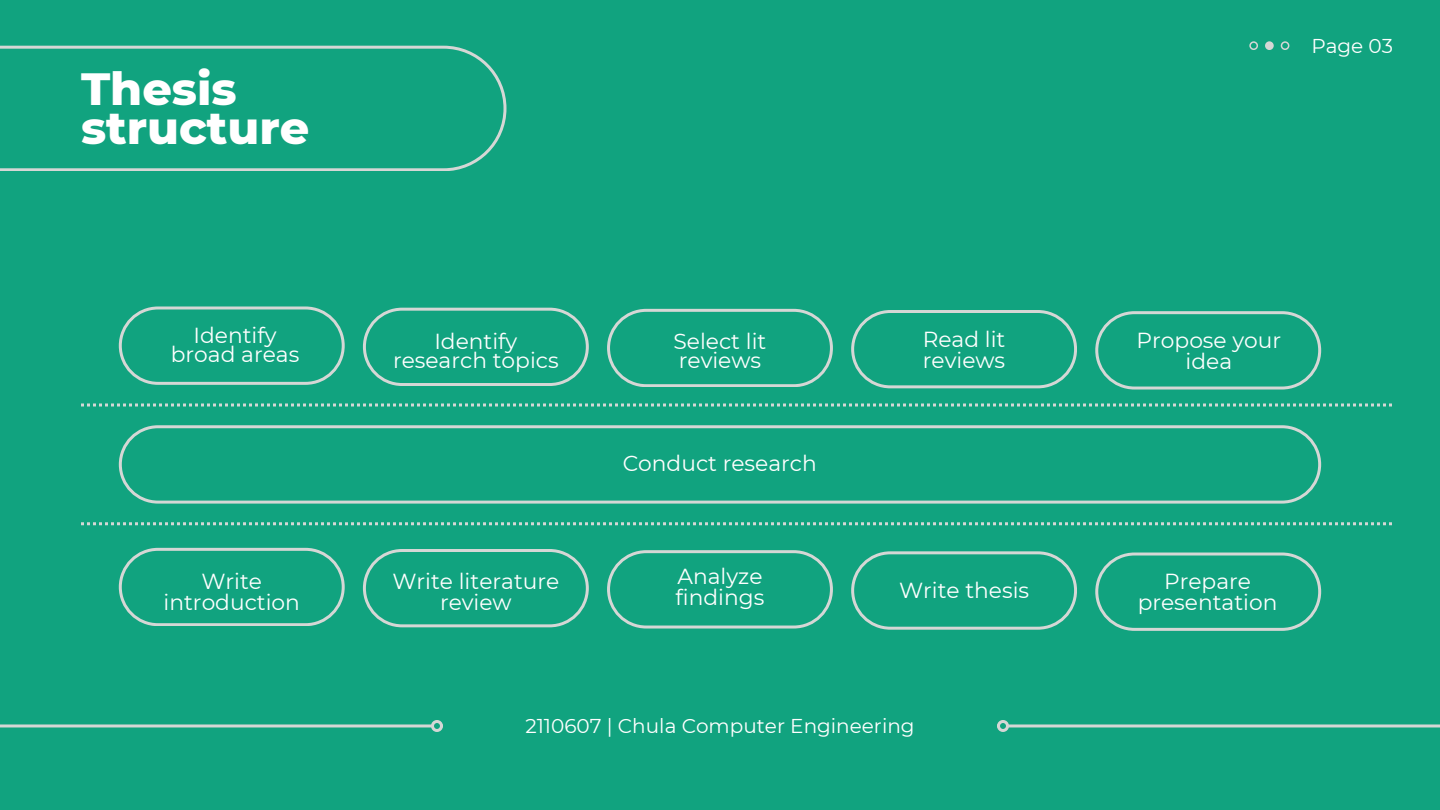
<style>
.page{position:relative;width:1440px;height:810px;background:#11a37f}
.page>*{position:absolute;margin:0;border:0;box-sizing:border-box;transform-origin:0 0}
.t1{font:800 46.1px/39.8px "Montserrat";color:#fff}
.t2{font:21.7px/21px "Montserrat";color:#fff;text-align:center}
.t3{font:20px "Montserrat";color:#fff}
</style>
<div class="page">
<svg style="left:0;top:46px;width:506px;height:125px"></svg>
<svg style="left:119px;top:306px;width:226px;height:78px"></svg>
<svg style="left:363px;top:308px;width:226px;height:78px"></svg>
<svg style="left:607px;top:309px;width:226px;height:78px"></svg>
<svg style="left:851px;top:310px;width:226px;height:78px"></svg>
<svg style="left:1095px;top:311px;width:226px;height:78px"></svg>
<svg style="left:119px;top:548px;width:226px;height:78px"></svg>
<svg style="left:363px;top:549px;width:226px;height:78px"></svg>
<svg style="left:607px;top:550px;width:226px;height:78px"></svg>
<svg style="left:851px;top:551px;width:226px;height:78px"></svg>
<svg style="left:1095px;top:553px;width:226px;height:78px"></svg>
<svg style="left:1281px;top:41px;width:8px;height:9px"></svg>
<hr style="left:0;top:724px;width:432px;height:3px;background:#d5d7d5">
<div style="left:431px;top:720px;width:12px;height:12px;border:3px solid #d5d7d5;border-radius:50%"></div>
<hr style="left:1008px;top:724px;width:432px;height:3px;background:#d5d7d5">
<div style="left:997px;top:720px;width:12px;height:12px;border:3px solid #d5d7d5;border-radius:50%"></div>
<div style="left:1265px;top:41px;width:9px;height:9px;background:#d5d7d5;border-radius:50%"></div>
<svg style="left:1249px;top:41px;width:9px;height:9px"></svg>
<svg style="left:81px;top:404px;width:1311px;height:2px"></svg>
<svg style="left:119px;top:425px;width:1202px;height:78px"></svg>
<svg style="left:81px;top:522px;width:1311px;height:3px"></svg>
<h1 class="t1" style="left:81px;top:68px;width:230px">Thesis structure</h1>
<p class="t3" style="left:1311px;top:33px;width:83px">Page 03</p>
<p class="t2" style="left:171px;top:326px;width:130px;line-height:18.8px">Identify broad areas</p>
<p class="t2" style="left:923px;top:328px;width:84px;text-align:left">Read lit reviews</p>
<p class="t2" style="left:1137px;top:330px;width:146px">Propose your idea</p>
<p class="t2" style="left:393px;top:332px;width:167px;line-height:18.8px">Identify research topics</p>
<p class="t2" style="left:674px;top:332px;width:94px;line-height:18.8px;text-align:left">Select lit reviews</p>
<p class="t2" style="left:201px;top:570px;width:62px">Write</p>
<p class="t2" style="left:164px;top:591px;width:138px">introduction</p>
<p class="t2" style="left:623px;top:453px;width:196px">Conduct research</p>
<p class="t2" style="left:392px;top:570px;width:168px">Write literature review</p>
<p class="t2" style="left:677px;top:566px;width:86px">Analyze</p>
<p class="t2" style="left:676px;top:587px;width:90px">findings</p>
<p class="t2" style="left:899px;top:580px;width:132px">Write thesis</p>
<p class="t3" style="left:525px;top:714px;width:391px">2110607 | Chula Computer Engineering</p>
<p class="t2" style="left:1138px;top:570px;width:141px">Prepare presentation</p>
</div>
